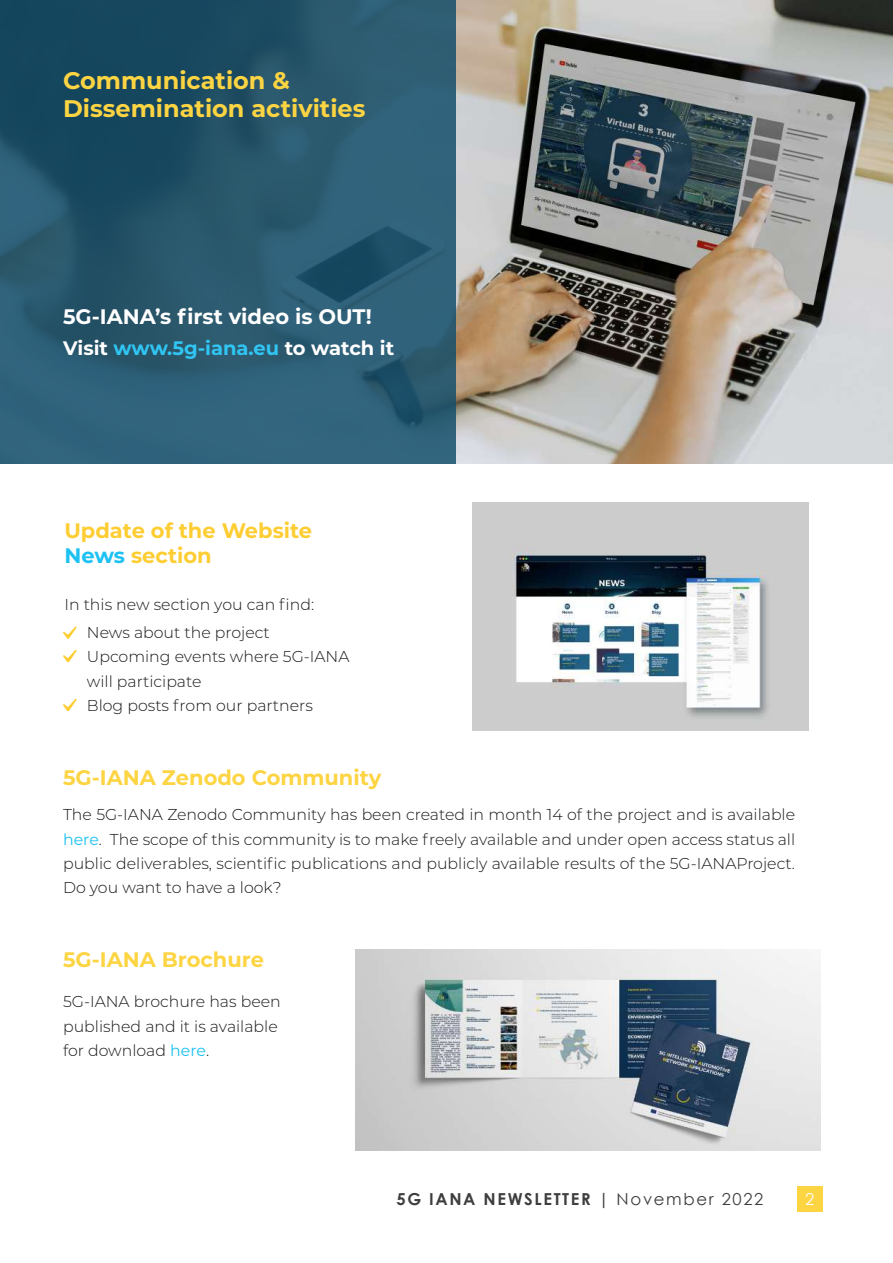
<style>
.page{position:relative;width:893px;height:1263px;background:#fff}
.page>*{position:absolute;margin:0;border:0;box-sizing:border-box;transform-origin:0 0}
.t1{font:700 24px/28.8px "Montserrat";color:#fdd442}
.t2{font:700 21px "Montserrat";color:#fdd442}
.t3{font:700 21px/25.2px "Montserrat";color:#fecd32}
.t4{font:700 21px "Montserrat";color:#fff}
.t5{font:700 19.5px "Montserrat";color:#fff}
.t6{font:700 16.5px "Century Gothic";letter-spacing:.1em;color:#3e3e3f}
.t7{font:16.5px "Century Gothic";color:#fff}
.t8{font:300 15.75px/24.3px "Montserrat";color:#1b171b}
.s1{color:#30c5f3}
.s2{color:#1dc2f3}
.s3{font-weight:400;color:#1dc2f3}
.s4{font-weight:400}
</style>
<div class="page">
<div style="left:797px;top:1186px;width:26px;height:26px;background:#fdd442"></div>
<img style="left:472px;top:503px;width:336px;height:228px">
<svg style="left:63px;top:626px;width:14px;height:13px"></svg>
<svg style="left:63px;top:650px;width:14px;height:12px"></svg>
<svg style="left:63px;top:699px;width:14px;height:12px"></svg>
<img style="left:456px;top:0;width:437px;height:464px">
<svg style="left:0;top:0;width:456px;height:464px;background:#27576e"></svg>
<img style="left:355px;top:949px;width:465px;height:201px">
<h1 class="t1" style="left:63px;top:64px;width:304px">Communication &amp;<br>Dissemination activities</h1>
<h2 class="t4" style="left:63px;top:301px;width:310px">5G-IANA’s first video is OUT!</h2>
<p class="t5" style="left:63px;top:334px;width:333px">Visit <span class="s1">www.5g-iana.eu</span> to watch it</p>
<h2 class="t3" style="left:64px;top:517px;width:249px">Update of the Website<br><span class="s2">News</span> section</h2>
<p class="t8" style="left:87px;top:589px;width:229px;line-height:28.5px;text-indent:-23px">In this new section you can find:<br>News about the project</p>
<p class="t8" style="left:87px;top:644px;width:264px">Upcoming events where 5G-IANA will participate<br>Blog posts from our partners</p>
<h2 class="t2" style="left:63px;top:762px;width:320px">5G-IANA Zenodo Community</h2>
<p class="t8" style="left:63px;top:802px;width:734px;text-align:justify">The 5G-IANA Zenodo Community has been created in month 14 of the project and is available <span class="s3">here</span>. The scope of this community is to make freely available and under open access status all public deliverables, scientific publications and publicly available results of the 5G-IANAProject.<br>Do you want to have a look?</p>
<h2 class="t2" style="left:63px;top:944px;width:202px">5G-IANA Brochure</h2>
<p class="t8" style="left:63px;top:989px;width:219px">5G-IANA brochure has been published and it is available for download <span class="s3">here</span>.</p>
<p class="t6" style="left:396px;top:1186px;width:368px">5G IANA NEWSLETTER | <span class="s4">November 2022</span></p>
<p class="t7" style="left:805px;top:1187px;width:11px">2</p>
</div>
